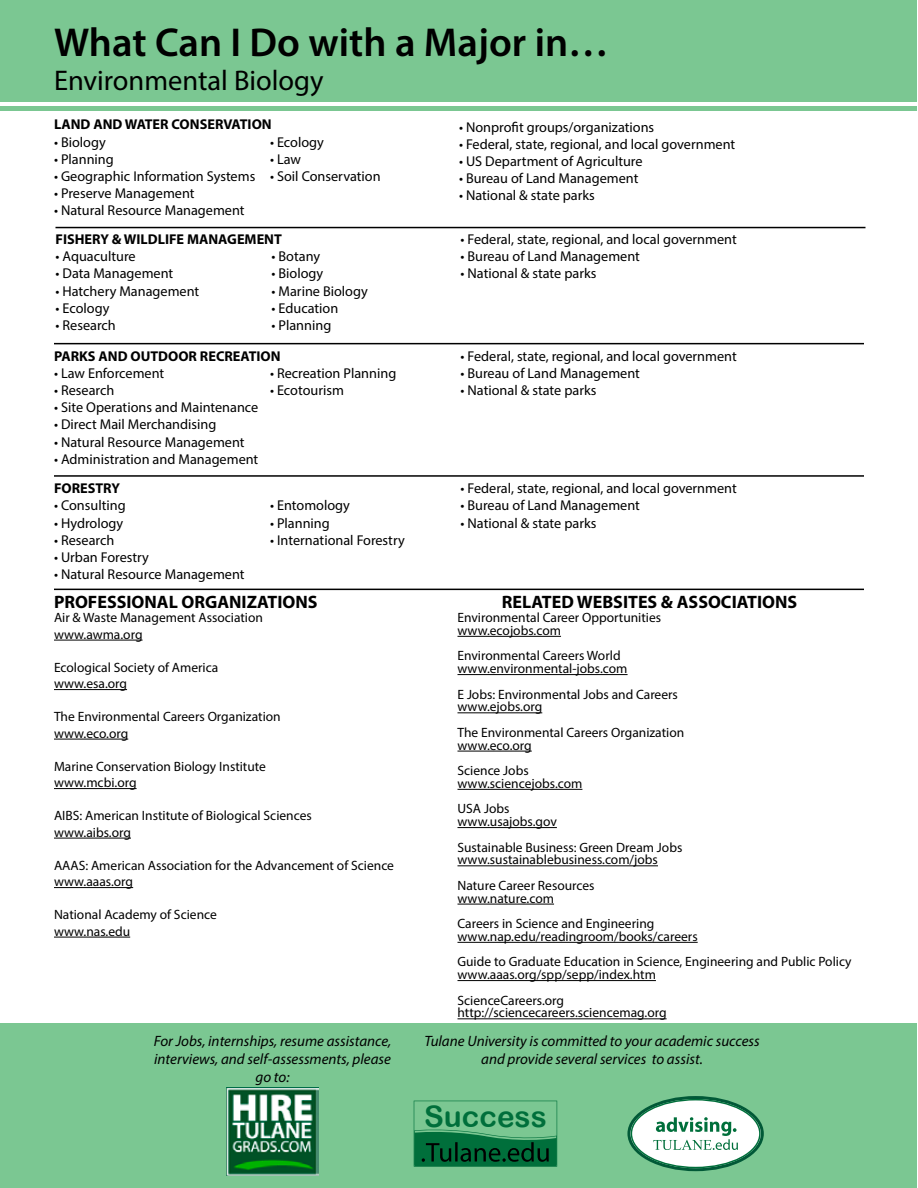
<style>
.page{position:relative;width:918px;height:1188px;background:#fff}
.page>*{position:absolute;margin:0;border:0;box-sizing:border-box;transform-origin:0 0}
.t1{font:600 40.5px "Myriad Pro";color:#000}
.t2{font:29.7px "Arial Rounded MT Bold";color:#006f3b}
.t3{font:28.5px "Myriad Pro";color:#000}
.t4{font:700 18px "Myriad Pro";color:#000}
.t5{font:italic 15px/18px "Myriad Pro";color:#000;text-align:center}
.t6{font:14.25px "Myriad Pro";color:#000}
.t7{font:700 14.25px "Myriad Pro";color:#000}
.t8{font:13.5px/12.8px "Myriad Pro";color:#000}
</style>
<div class="page">
<div style="left:1px;top:0;width:916px;height:101px;background:#7bc792"></div>
<hr style="left:1px;top:107px;width:916px;height:4px;background:#7bc792">
<div style="left:1px;top:1023px;width:916px;height:165px;background:#7bc792"></div>
<svg style="left:414px;top:1101px;width:143px;height:66px"></svg>
<img style="left:227px;top:1088px;width:92px;height:87px">
<svg style="left:629px;top:1098px;width:133px;height:72px;fill:#fff"></svg>
<div style="left:627px;top:1096px;width:137px;height:75px;border:3px solid #015937;border-radius:50%"></div>
<div style="left:631px;top:1099px;width:130px;height:69px;border:2px solid #006f3b;border-radius:50%"></div>
<svg style="left:653px;top:1117px;width:85px;height:33px"></svg>
<hr style="left:54px;top:640px;width:89px;height:1px;background:#000">
<hr style="left:54px;top:689px;width:73px;height:1px;background:#000">
<hr style="left:54px;top:739px;width:74px;height:1px;background:#000">
<hr style="left:54px;top:788px;width:83px;height:1px;background:#000">
<hr style="left:54px;top:838px;width:77px;height:1px;background:#000">
<hr style="left:54px;top:887px;width:79px;height:1px;background:#000">
<hr style="left:54px;top:937px;width:76px;height:1px;background:#000">
<hr style="left:458px;top:636px;width:103px;height:1px;background:#000">
<hr style="left:458px;top:674px;width:170px;height:1px;background:#000">
<hr style="left:458px;top:712px;width:84px;height:1px;background:#000">
<hr style="left:458px;top:751px;width:74px;height:1px;background:#000">
<hr style="left:458px;top:789px;width:124px;height:1px;background:#000">
<hr style="left:458px;top:827px;width:99px;height:1px;background:#000">
<hr style="left:458px;top:865px;width:200px;height:1px;background:#000">
<hr style="left:458px;top:904px;width:96px;height:1px;background:#000">
<hr style="left:458px;top:942px;width:240px;height:1px;background:#000">
<hr style="left:458px;top:980px;width:198px;height:1px;background:#000">
<hr style="left:458px;top:1018px;width:209px;height:1px;background:#000">
<hr style="left:54px;top:589px;width:810px;height:1px;background:#000">
<hr style="left:56px;top:227px;width:810px;height:1px;background:#000">
<hr style="left:54px;top:343px;width:810px;height:1px;background:#000">
<hr style="left:54px;top:475px;width:810px;height:2px;background:#000">
<h1 class="t1" style="left:54px;top:17px;width:556px">What Can I Do with a Major in…</h1>
<h3 class="t3" style="left:54px;top:63px;width:271px">Environmental Biology</h3>
<p class="t7" style="left:54px;top:115px;width:219px">LAND AND WATER CONSERVATION</p>
<p class="t6" style="left:54px;top:133px;width:53px">• Biology</p>
<p class="t6" style="left:270px;top:133px;width:55px">• Ecology</p>
<p class="t6" style="left:54px;top:150px;width:61px">• Planning</p>
<p class="t6" style="left:270px;top:150px;width:33px">• Law</p>
<p class="t6" style="left:54px;top:167px;width:328px">• Geographic Information Systems • Soil Conservation</p>
<p class="t6" style="left:54px;top:184px;width:142px">• Preserve Management</p>
<p class="t6" style="left:54px;top:201px;width:192px">• Natural Resource Management</p>
<p class="t7" style="left:56px;top:230px;width:228px">FISHERY &amp; WILDLIFE MANAGEMENT</p>
<p class="t6" style="left:56px;top:248px;width:82px">• Aquaculture</p>
<p class="t6" style="left:272px;top:248px;width:50px">• Botany</p>
<p class="t6" style="left:56px;top:265px;width:119px">• Data Management</p>
<p class="t6" style="left:272px;top:265px;width:53px">• Biology</p>
<p class="t6" style="left:56px;top:282px;width:145px">• Hatchery Management</p>
<p class="t6" style="left:272px;top:282px;width:98px">• Marine Biology</p>
<p class="t6" style="left:56px;top:299px;width:55px">• Ecology</p>
<p class="t6" style="left:272px;top:299px;width:68px">• Education</p>
<p class="t6" style="left:56px;top:316px;width:62px">• Research</p>
<p class="t6" style="left:272px;top:316px;width:61px">• Planning</p>
<p class="t7" style="left:54px;top:347px;width:228px">PARKS AND OUTDOOR RECREATION</p>
<p class="t6" style="left:54px;top:365px;width:112px">• Law Enforcement</p>
<p class="t6" style="left:270px;top:365px;width:128px">• Recreation Planning</p>
<p class="t6" style="left:54px;top:382px;width:62px">• Research</p>
<p class="t6" style="left:270px;top:382px;width:76px">• Ecotourism</p>
<p class="t6" style="left:54px;top:399px;width:206px">• Site Operations and Maintenance</p>
<p class="t6" style="left:54px;top:416px;width:164px">• Direct Mail Merchandising</p>
<p class="t6" style="left:54px;top:433px;width:192px">• Natural Resource Management</p>
<p class="t6" style="left:54px;top:450px;width:206px">• Administration and Management</p>
<p class="t7" style="left:54px;top:479px;width:68px">FORESTRY</p>
<p class="t6" style="left:54px;top:497px;width:73px">• Consulting</p>
<p class="t6" style="left:270px;top:497px;width:81px">• Entomology</p>
<p class="t6" style="left:54px;top:514px;width:71px">• Hydrology</p>
<p class="t6" style="left:270px;top:514px;width:61px">• Planning</p>
<p class="t6" style="left:54px;top:531px;width:62px">• Research</p>
<p class="t6" style="left:270px;top:531px;width:136px">• International Forestry</p>
<p class="t6" style="left:54px;top:548px;width:96px">• Urban Forestry</p>
<p class="t6" style="left:54px;top:565px;width:192px">• Natural Resource Management</p>
<p class="t6" style="left:459px;top:118px;width:197px">• Nonprofit groups/organizations</p>
<p class="t6" style="left:459px;top:135px;width:278px">• Federal, state, regional, and local government</p>
<p class="t6" style="left:459px;top:152px;width:185px">• US Department of Agriculture</p>
<p class="t6" style="left:459px;top:169px;width:181px">• Bureau of Land Management</p>
<p class="t6" style="left:459px;top:187px;width:137px">• National &amp; state parks</p>
<p class="t6" style="left:460px;top:231px;width:278px">• Federal, state, regional, and local government</p>
<p class="t6" style="left:460px;top:248px;width:181px">• Bureau of Land Management</p>
<p class="t6" style="left:460px;top:265px;width:137px">• National &amp; state parks</p>
<p class="t6" style="left:460px;top:348px;width:278px">• Federal, state, regional, and local government</p>
<p class="t6" style="left:460px;top:365px;width:181px">• Bureau of Land Management</p>
<p class="t6" style="left:460px;top:382px;width:137px">• National &amp; state parks</p>
<p class="t6" style="left:460px;top:480px;width:278px">• Federal, state, regional, and local government</p>
<p class="t6" style="left:460px;top:497px;width:181px">• Bureau of Land Management</p>
<p class="t6" style="left:460px;top:514px;width:137px">• National &amp; state parks</p>
<p class="t4" style="left:54px;top:591px;width:265px">PROFESSIONAL ORGANIZATIONS</p>
<p class="t4" style="left:502px;top:590px;width:297px">RELATED WEBSITES &amp; ASSOCIATIONS</p>
<p class="t8" style="left:458px;top:611px;width:205px">Environmental Career Opportunities www.ecojobs.com</p>
<p class="t8" style="left:458px;top:649px;width:172px">Environmental Careers World www.environmental-jobs.com</p>
<p class="t8" style="left:458px;top:688px;width:222px">E Jobs: Environmental Jobs and Careers www.ejobs.org</p>
<p class="t8" style="left:458px;top:726px;width:228px">The Environmental Careers Organization www.eco.org</p>
<p class="t8" style="left:458px;top:764px;width:126px">Science Jobs www.sciencejobs.com</p>
<p class="t8" style="left:458px;top:802px;width:101px">USA Jobs www.usajobs.gov</p>
<p class="t8" style="left:458px;top:841px;width:226px">Sustainable Business: Green Dream Jobs www.sustainablebusiness.com/jobs</p>
<p class="t8" style="left:458px;top:879px;width:139px">Nature Career Resources www.nature.com</p>
<p class="t8" style="left:458px;top:917px;width:242px">Careers in Science and Engineering www.nap.edu/readingroom/books/careers</p>
<p class="t8" style="left:458px;top:955px;width:396px">Guide to Graduate Education in Science, Engineering and Public Policy www.aaas.org/spp/sepp/index.htm</p>
<p class="t8" style="left:458px;top:994px;width:211px">ScienceCareers.org http://sciencecareers.sciencemag.org</p>
<p class="t8" style="left:54px;top:609px;width:211px;line-height:16.5px">Air &amp; Waste Management Association www.awma.org</p>
<p class="t8" style="left:54px;top:659px;width:166px;line-height:16.5px">Ecological Society of America www.esa.org</p>
<p class="t8" style="left:54px;top:708px;width:228px;line-height:16.5px">The Environmental Careers Organization www.eco.org</p>
<p class="t8" style="left:54px;top:758px;width:214px;line-height:16.5px">Marine Conservation Biology Institute www.mcbi.org</p>
<p class="t8" style="left:54px;top:807px;width:259px;line-height:16.5px">AIBS: American Institute of Biological Sciences www.aibs.org</p>
<p class="t8" style="left:54px;top:857px;width:342px;line-height:16.5px">AAAS: American Association for the Advancement of Science www.aaas.org</p>
<p class="t8" style="left:54px;top:906px;width:164px;line-height:16.5px">National Academy of Science www.nas.edu</p>
<p class="t5" style="left:154px;top:1032px;width:239px">For Jobs, internships, resume assistance, interviews, and self-assessments, please go to:</p>
<p class="t5" style="left:424px;top:1032px;width:337px">Tulane University is committed to your academic success and provide several services to assist.</p>
<h2 class="t2" style="left:424px;top:1099px;width:124px">Success</h2>
</div>
